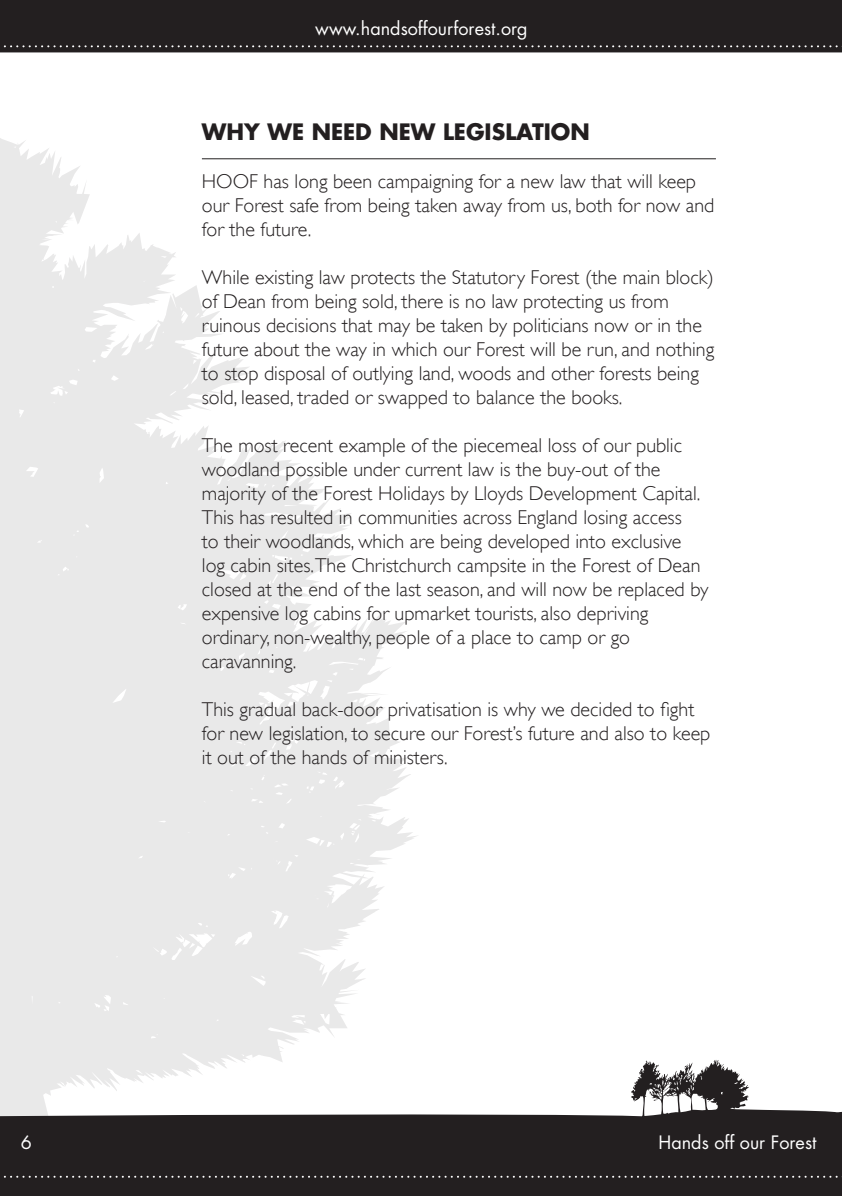
<style>
.page{position:relative;width:842px;height:1196px;background:#fff}
.page>*{position:absolute;margin:0;border:0;box-sizing:border-box;transform-origin:0 0}
.t1{font:700 22px "Futura Std";color:#231f20}
.t2{font:300 20px/24px "Gill Sans";color:#231f20}
.t3{font:18px "Futura Std";color:#fff}
</style>
<div class="page">
<svg style="left:0;top:138px;width:419px;height:921px;fill:#e9e9e9"></svg>
<div style="left:0;top:0;width:841px;height:52px;background:#231f20"></div>
<svg style="left:0;top:45px;width:842px;height:2px;background:#535051"></svg>
<svg style="left:0;top:1059px;width:449px;height:137px;fill:#231f20"></svg>
<svg style="left:449px;top:1060px;width:392px;height:136px;fill:#231f20"></svg>
<svg style="left:0;top:1175px;width:842px;height:2px;background:#464344"></svg>
<hr style="left:202px;top:158px;width:513px;height:1px;background:#231f20">
<svg style="left:837px;top:0;width:5px;height:3px"></svg>
<svg style="left:837px;top:1191px;width:5px;height:5px"></svg>
<p class="t3" style="left:315px;top:17px;width:214px">www.handsoffourforest.org</p>
<p class="t1" style="left:202px;top:117px;width:389px">WHY WE NEED NEW LEGISLATION</p>
<p class="t2" style="left:202px;top:168px;width:514px">HOOF has long been campaigning for a new law that will keep our Forest safe from being taken away from us, both for now and for the future.</p>
<p class="t2" style="left:202px;top:264px;width:513px">While existing law protects the Statutory Forest (the main block) of Dean from being sold, there is no law protecting us from ruinous decisions that may be taken by politicians now or in the future about the way in which our Forest will be run, and nothing to stop disposal of outlying land, woods and other forests being sold, leased, traded or swapped to balance the books.</p>
<p class="t2" style="left:202px;top:432px;width:508px">The most recent example of the piecemeal loss of our public woodland possible under current law is the buy-out of the majority of the Forest Holidays by Lloyds Development Capital.<br>This has resulted in communities across England losing access<br>to their woodlands, which are being developed into exclusive log cabin sites.The Christchurch campsite in the Forest of Dean closed at the end of the last season, and will now be replaced by expensive log cabins for upmarket tourists, also depriving ordinary, non-wealthy, people of a place to camp or go caravanning.</p>
<p class="t2" style="left:202px;top:696px;width:510px">This gradual back-door privatisation is why we decided to fight for new legislation, to secure our Forest’s future and also to keep it out of the hands of ministers.</p>
<p class="t3" style="left:21px;top:1131px;width:13px">6</p>
<p class="t3" style="left:658px;top:1131px;width:159px">Hands off our Forest</p>
</div>
